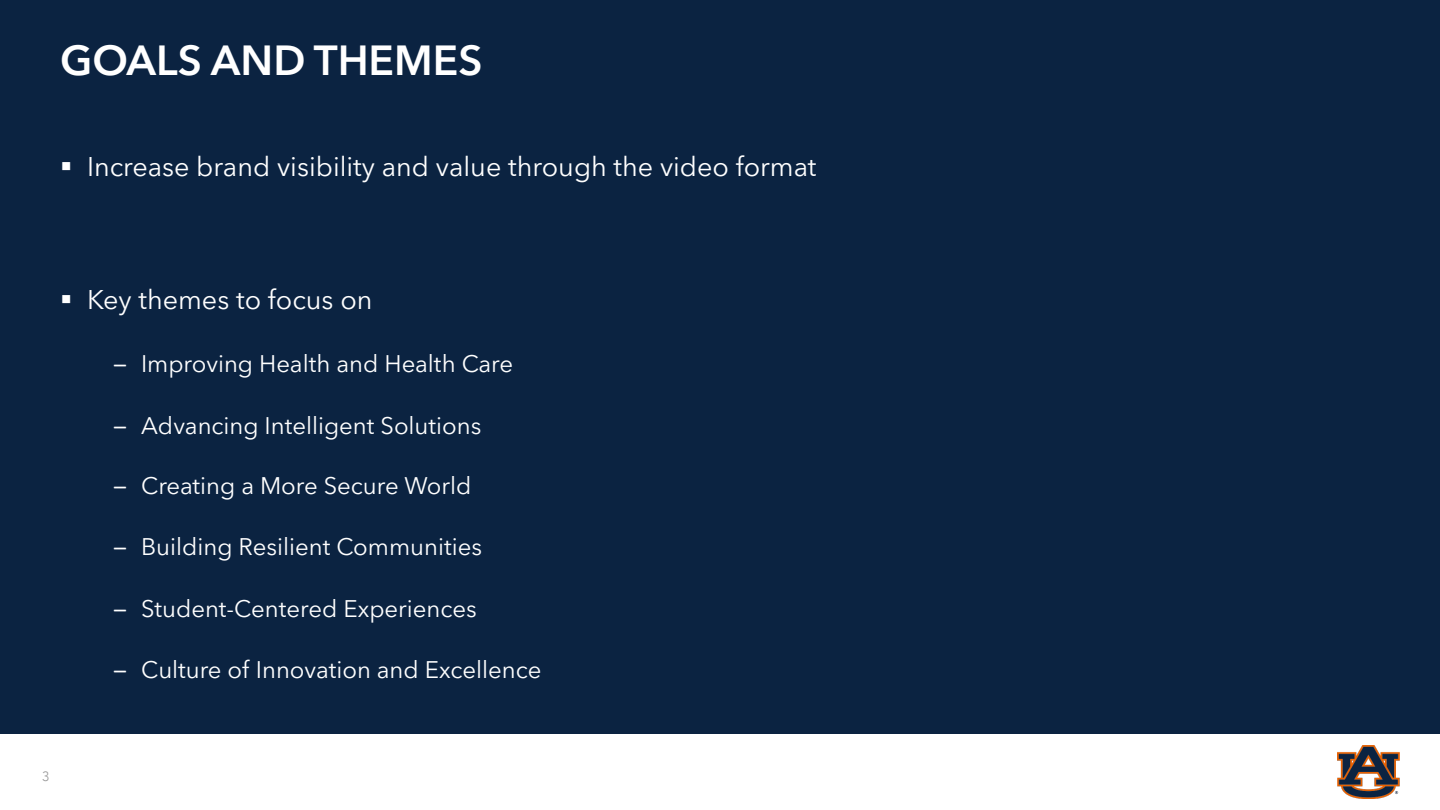
<style>
.page{position:relative;width:1440px;height:810px;background:#fff}
.page>*{position:absolute;margin:0;border:0;box-sizing:border-box;transform-origin:0 0}
.t1{font:600 42px "Avenir Next LT Pro";color:#fff}
.t2{font:27px "Avenir Next LT Pro";color:#fff}
.t3{font:24px "Avenir Next LT Pro";color:#fff}
.t4{font:300 13.5px "Avenir";color:#999}
.s1{font-family:"Calibri"}
</style>
<div class="page">
<img style="left:1338px;top:745px;width:62px;height:53px">
<div style="left:0;top:0;width:1440px;height:733px;background:#0b2341"></div>
<h1 class="t1" style="left:60px;top:35px;width:424px">GOALS AND THEMES</h1>
<p class="t2" style="left:60px;top:150px;width:758px">▪ Increase brand visibility and value through the video format</p>
<p class="t2" style="left:60px;top:283px;width:314px">▪ Key themes to focus on</p>
<p class="t3" style="left:114px;top:349px;width:401px"><span class="s1">–</span> Improving Health and Health Care</p>
<p class="t3" style="left:114px;top:411px;width:369px"><span class="s1">–</span> Advancing Intelligent Solutions</p>
<p class="t3" style="left:114px;top:470px;width:359px"><span class="s1">–</span> Creating a More Secure World</p>
<p class="t3" style="left:114px;top:532px;width:370px"><span class="s1">–</span> Building Resilient Communities</p>
<p class="t3" style="left:114px;top:594px;width:364px"><span class="s1">–</span> Student-Centered Experiences</p>
<p class="t3" style="left:114px;top:655px;width:429px"><span class="s1">–</span> Culture of Innovation and Excellence</p>
<p class="t4" style="left:42px;top:767px;width:9px">3</p>
</div>
